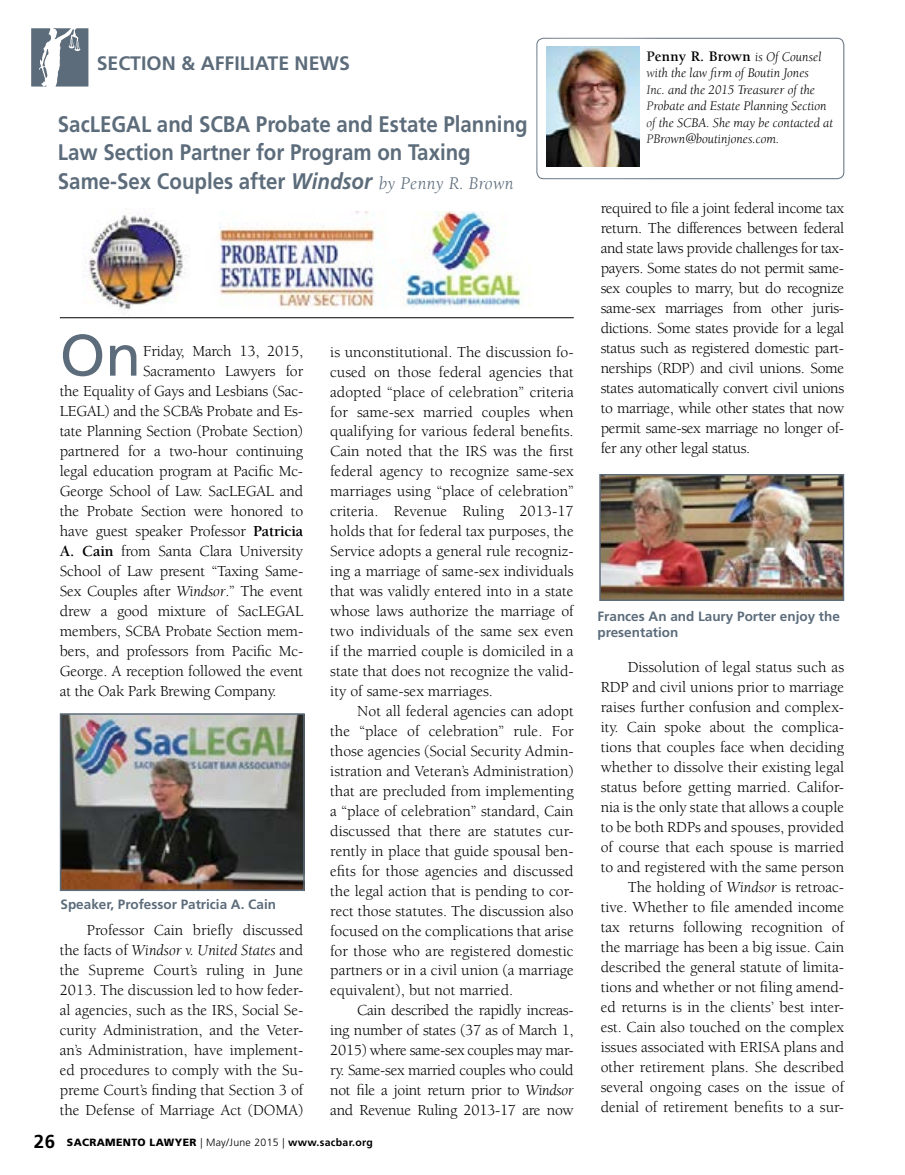
<style>
.page{position:relative;width:905px;height:1175px;background:#fff}
.page>*{position:absolute;margin:0;border:0;box-sizing:border-box;transform-origin:0 0}
.t1{font:700 22.5px/28.5px "Frutiger";color:#5c6c7b;scale:.91 1}
.t2{font:700 19.5px "Frutiger";color:#5c6c7b}
.t3{font:15.75px/20px "Berkeley";color:#000;text-align:justify}
.t4{font:700 15px "Berkeley";letter-spacing:.015em;color:#000}
.t5{font:italic 13.5px/16.5px "Berkeley";color:#000}
.t6{font:700 13.5px/16.2px "Frutiger";color:#5c6c7b}
.t7{font:900 10.5px "Frutiger";letter-spacing:.03em;color:#000}
.s1{font-weight:400;font-style:italic;font-size:13.5px}
.s2{font-style:italic}
.s3{font-family:"Berkeley";font-weight:400;font-style:italic;font-size:18.3px}
.s4{font-weight:700}
.s5{font-weight:700;font-size:18.75px}
.s6{font-family:"Minion Pro";font-weight:400}
.s7{font-weight:300}
</style>
<div class="page">
<svg style="left:31px;top:28px;width:57px;height:59px"></svg>
<div style="left:536px;top:38px;width:308px;height:141px;border:1px solid #5c6c7b;border-radius:7px"></div>
<div style="left:521px;top:21px;width:144px;height:171px;background:#fff"></div>
<img style="left:546px;top:46px;width:93px;height:121px">
<img style="left:602px;top:477px;width:239px;height:121px">
<div style="left:599px;top:474px;width:245px;height:127px;border:2px solid #5c6c7b"></div>
<img style="left:63px;top:716px;width:239px;height:172px">
<div style="left:60px;top:713px;width:245px;height:178px;border:2px solid #5c6c7b"></div>
<svg style="left:63px;top:334px;width:73px;height:42px"></svg>
<img style="left:218px;top:211px;width:313px;height:97px">
<img style="left:84px;top:213px;width:103px;height:98px">
<hr style="left:60px;top:317px;width:513px;height:1px;background:#000">
<p class="t2" style="left:97px;top:52px;width:255px">SECTION &amp; AFFILIATE NEWS</p>
<p class="t4" style="left:646px;top:48px;width:177px">Penny R. Brown <span class="s1">is Of Counsel</span></p>
<p class="t5" style="left:646px;top:65px;width:188px">with the law firm of Boutin Jones<br>Inc. and the 2015 Treasurer of the<br>Probate and Estate Planning Section of the SCBA. She may be contacted at<br>PBrown@boutinjones.com.</p>
<h1 class="t1" style="left:58px;top:109px;width:517px">SacLEGAL and SCBA Probate and Estate Planning<br>Law Section Partner for Program on Taxing<br>Same-Sex Couples after <span class="s2">Windsor</span> <span class="s3">by Penny R. Brown</span></h1>
<p class="t3" style="left:143px;top:342px;width:162px">Friday, March 13, 2015,</p>
<p class="t3" style="left:143px;top:362px;width:161px">Sacramento Lawyers for</p>
<p class="t3" style="left:60px;top:382px;width:245px">the Equality of Gays and Lesbians (Sac-</p>
<p class="t3" style="left:60px;top:402px;width:245px">LEGAL) and the SCBA’s Probate and Es-</p>
<p class="t3" style="left:60px;top:422px;width:245px">tate Planning Section (Probate Section)</p>
<p class="t3" style="left:60px;top:442px;width:245px">partnered for a two-hour continuing</p>
<p class="t3" style="left:60px;top:461px;width:245px">legal education program at Pacific Mc-</p>
<p class="t3" style="left:60px;top:481px;width:245px">George School of Law. SacLEGAL and</p>
<p class="t3" style="left:60px;top:501px;width:245px">the Probate Section were honored to</p>
<p class="t3" style="left:60px;top:521px;width:245px">have guest speaker Professor <span class="s4">Patricia</span></p>
<p class="t3" style="left:60px;top:541px;width:245px"><span class="s4">A. Cain</span> from Santa Clara University</p>
<p class="t3" style="left:60px;top:561px;width:245px">School of Law present “Taxing Same-</p>
<p class="t3" style="left:60px;top:581px;width:245px">Sex Couples after <span class="s2">Windsor</span>.” The event</p>
<p class="t3" style="left:60px;top:601px;width:245px">drew a good mixture of SacLEGAL</p>
<p class="t3" style="left:60px;top:621px;width:245px">members, SCBA Probate Section mem-</p>
<p class="t3" style="left:60px;top:641px;width:245px">bers, and professors from Pacific Mc-</p>
<p class="t3" style="left:60px;top:661px;width:245px">George. A reception followed the event</p>
<p class="t3" style="left:60px;top:681px;width:218px">at the Oak Park Brewing Company.</p>
<p class="t6" style="left:61px;top:896px;width:217px">Speaker, Professor Patricia A. Cain</p>
<p class="t3" style="left:60px;top:920px;width:245px;text-indent:27px">Professor Cain briefly discussed the facts of <span class="s2">Windsor v. United States</span> and the Supreme Court’s ruling in June 2013. The discussion led to how feder&shy;al agencies, such as the IRS, Social Se&shy;curity Administration, and the Veter&shy;an’s Administration, have implement&shy;ed procedures to comply with the Su&shy;preme Court’s finding that Section 3 of the Defense of Marriage Act (DOMA)</p>
<p class="t3" style="left:330px;top:342px;width:245px">is unconstitutional. The discussion fo&shy;cused on those federal agencies that adopted “place of celebration” criteria for same-sex married couples when qualifying for various federal benefits.<br>Cain noted that the IRS was the first federal agency to recognize same-sex marriages using “place of celebration” criteria. Revenue Ruling 2013-17 holds that for federal tax purposes, the Service adopts a general rule recogniz&shy;ing a marriage of same-sex individuals that was validly entered into in a state whose laws authorize the marriage of two individuals of the same sex even if the married couple is domiciled in a state that does not recognize the valid&shy;ity of same-sex marriages.</p>
<p class="t3" style="left:330px;top:701px;width:245px;text-indent:27px">Not all federal agencies can adopt the “place of celebration” rule. For those agencies (Social Security Admin&shy;istration and Veteran’s Administration) that are precluded from implementing a “place of celebration” standard, Cain discussed that there are statutes cur&shy;rently in place that guide spousal ben&shy;efits for those agencies and discussed the legal action that is pending to cor&shy;rect those statutes. The discussion also focused on the complications that arise for those who are registered domestic partners or in a civil union (a marriage equivalent), but not married.</p>
<p class="t3" style="left:330px;top:1000px;width:245px;text-indent:27px">Cain described the rapidly increas&shy;ing number of states (37 as of March 1, 2015) where same-sex couples may mar&shy;ry. Same-sex married couples who could not file a joint return prior to <span class="s2">Windsor </span>and Revenue Ruling 2013-17 are now</p>
<p class="t7" style="left:34px;top:1135px;width:340px"><span class="s5">26</span> SACRAMENTO LAWYER <span class="s6">|</span> <span class="s7">May/June 2015</span> <span class="s6">|</span> <span class="s4">www.sacbar.org</span></p>
<p class="t3" style="left:600px;top:199px;width:245px">required to file a joint federal income tax return. The differences between federal and state laws provide challenges for tax&shy;payers. Some states do not permit same&shy;sex couples to marry, but do recognize same-sex marriages from other juris&shy;dictions. Some states provide for a legal status such as registered domestic part&shy;nerships (RDP) and civil unions. Some states automatically convert civil unions to marriage, while other states that now permit same-sex marriage no longer of&shy;fer any other legal status.</p>
<p class="t6" style="left:597px;top:608px;width:244px">Frances An and Laury Porter enjoy the presentation</p>
<p class="t3" style="left:600px;top:658px;width:245px;text-align:right">Dissolution of legal status such as RDP and civil unions prior to marriage raises further confusion and complex&shy;ity. Cain spoke about the complica&shy;tions that couples face when deciding whether to dissolve their existing legal status before getting married. Califor&shy;nia is the only state that allows a couple to be both RDPs and spouses, provided of course that each spouse is married to and registered with the same person The holding of <span class="s2">Windsor</span> is retroac&shy;tive. Whether to file amended income tax returns following recognition of the marriage has been a big issue. Cain described the general statute of limita&shy;tions and whether or not filing amend&shy;ed returns is in the clients’ best inter&shy;est. Cain also touched on the complex issues associated with ERISA plans and other retirement plans. She described several ongoing cases on the issue of denial of retirement benefits to a sur-</p>
</div>
